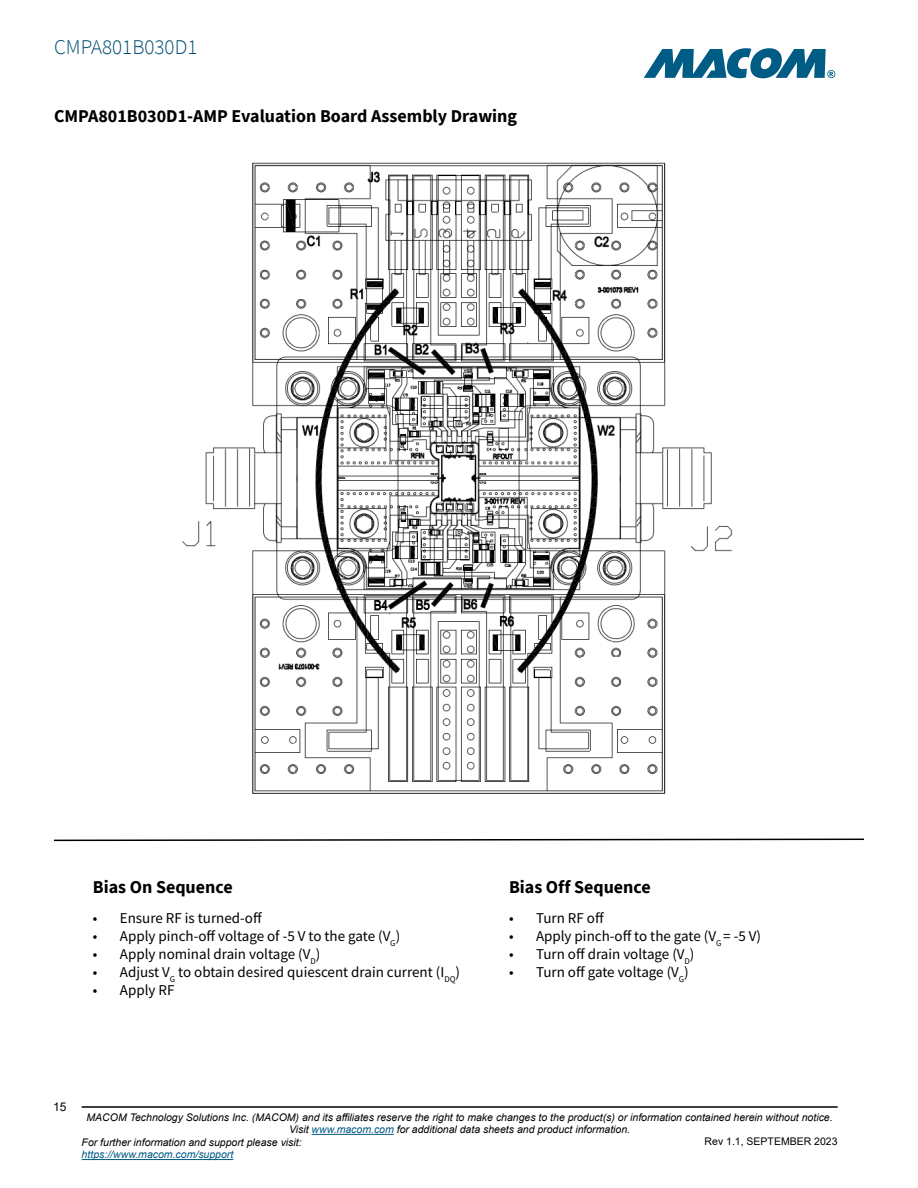
<style>
.page{position:relative;width:918px;height:1188px;background:#fff}
.page>*{position:absolute;margin:0;border:0;box-sizing:border-box;transform-origin:0 0}
.t1{font:300 21px "Source Sans Pro";color:#004f72}
.t2{font:700 18px "Source Sans Pro";color:#000}
.t3{font:15px "Source Sans Pro";color:#000}
.t4{font:12px "Arial";color:#000}
.t5{font:italic 10.5px "Arial";color:#000}
.t6{font:italic 10.5px "Arial";color:#005a84}
.t7{font:10.5px "Arial";color:#000}
.s1{color:#005a84}
</style>
<div class="page">
<svg style="left:644px;top:48px;width:191px;height:30px"></svg>
<hr style="left:82px;top:1106px;width:756px;height:2px;background:#000">
<hr style="left:312px;top:1134px;width:82px;height:1px;background:#005a84">
<hr style="left:82px;top:1159px;width:151px;height:1px;background:#005a84">
<img style="left:182px;top:162px;width:551px;height:632px">
<div style="left:272px;top:280px;width:63px;height:18px;background:#fff"></div>
<div style="left:358px;top:452px;width:21px;height:9px;background:#fff"></div>
<div style="left:351px;top:496px;width:34px;height:9px;background:#fff"></div>
<div style="left:581px;top:658px;width:64px;height:18px;background:#fff"></div>
<svg style="left:54px;top:838px;width:810px;height:4px"></svg>
<h1 class="t1" style="left:54px;top:34px;width:145px">CMPA801B030D1</h1>
<h2 class="t2" style="left:54px;top:104px;width:465px">CMPA801B030D1-AMP Evaluation Board Assembly Drawing</h2>
<h2 class="t2" style="left:93px;top:875px;width:141px">Bias On Sequence</h2>
<h3 class="t3" style="left:93px;top:909px;width:171px">• Ensure RF is turned-off</h3>
<h3 class="t3" style="left:93px;top:927px;width:309px">• Apply pinch-off voltage of -5 V to the gate (V<sub>G</sub>)</h3>
<h3 class="t3" style="left:93px;top:945px;width:229px">• Apply nominal drain voltage (V<sub>D</sub>)</h3>
<h3 class="t3" style="left:93px;top:963px;width:369px">• Adjust V<sub>G</sub> to obtain desired quiescent drain current (I<sub>DQ</sub>)</h3>
<h3 class="t3" style="left:93px;top:981px;width:83px">• Apply RF</h3>
<h2 class="t2" style="left:509px;top:875px;width:143px">Bias Off Sequence</h2>
<h3 class="t3" style="left:509px;top:909px;width:97px">• Turn RF off</h3>
<h3 class="t3" style="left:509px;top:927px;width:254px">• Apply pinch-off to the gate (V<sub>G</sub> = -5 V)</h3>
<h3 class="t3" style="left:509px;top:945px;width:187px">• Turn off drain voltage (V<sub>D</sub>)</h3>
<h3 class="t3" style="left:509px;top:963px;width:181px">• Turn off gate voltage (V<sub>G</sub>)</h3>
<p class="t4" style="left:53px;top:1099px;width:15px">15</p>
<p class="t5" style="left:87px;top:1110px;width:748px">MACOM Technology Solutions Inc. (MACOM) and its affiliates reserve the right to make changes to the product(s) or information contained herein without notice.</p>
<p class="t5" style="left:289px;top:1123px;width:343px">Visit <span class="s1">www.macom.com</span> for additional data sheets and product information.</p>
<p class="t5" style="left:82px;top:1135px;width:222px">For further information and support please visit:</p>
<p class="t6" style="left:82px;top:1148px;width:153px">https://www.macom.com/support</p>
<p class="t7" style="left:705px;top:1134px;width:135px">Rev 1.1, SEPTEMBER 2023</p>
</div>
